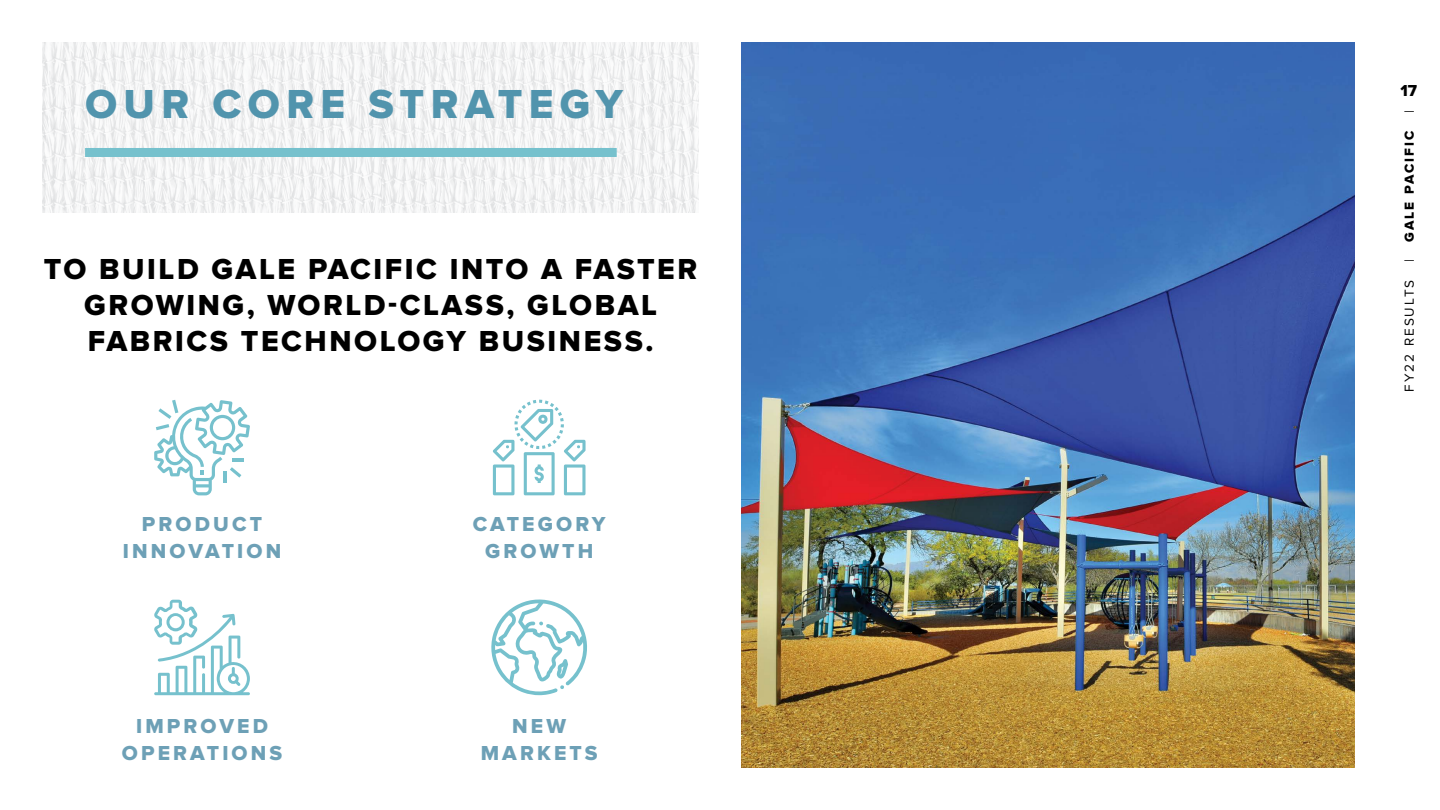
<style>
.page{position:relative;width:1440px;height:810px;background:#fff}
.page>*{position:absolute;margin:0;border:0;box-sizing:border-box;transform-origin:0 0}
.t1{font:42px "Proxima Nova Extrabld";letter-spacing:.15em;color:#5194ad}
.t2{font:30px/36px "Proxima Nova Extrabld";letter-spacing:.085em;color:#000;text-align:center}
.t3{font:21px/27px "Proxima Nova Extrabld";letter-spacing:.15em;color:#6da0b6;text-align:center}
.t4{font:16.5px "Proxima Nova Extrabld";color:#000}
.t5{font:13.5px "Proxima Nova";letter-spacing:.15em;color:#000}
.t6{font:13.5px "Proxima Nova Extrabld";letter-spacing:.15em;color:#000}
</style>
<div class="page">
<img style="left:43px;top:43px;width:655px;height:170px">
<img style="left:741px;top:43px;width:613px;height:724px">
<div style="left:85px;top:148px;width:531px;height:9px;background:#76c1cd"></div>
<svg style="left:491px;top:599px;width:96px;height:96px"></svg>
<svg style="left:154px;top:400px;width:96px;height:95px"></svg>
<svg style="left:154px;top:600px;width:96px;height:95px"></svg>
<svg style="left:492px;top:400px;width:93px;height:95px"></svg>
<h1 class="t1" style="left:85px;top:80px;width:539px">OUR CORE STRATEGY</h1>
<p class="t2" style="left:44px;top:252px;width:655px">TO BUILD GALE PACIFIC INTO A FASTER<br>GROWING, WORLD‑CLASS, GLOBAL<br>FABRICS TECHNOLOGY BUSINESS.</p>
<p class="t3" style="left:123px;top:511px;width:160px">PRODUCT<br>INNOVATION</p>
<p class="t3" style="left:122px;top:713px;width:162px">IMPROVED<br>OPERATIONS</p>
<p class="t3" style="left:472px;top:511px;width:134px">CATEGORY<br>GROWTH</p>
<p class="t3" style="left:481px;top:713px;width:118px">NEW<br>MARKETS</p>
<p class="t4" style="left:1400px;top:81px;width:18px">17</p>
<p class="t5" style="left:1401px;top:113px;width:4px;rotate:-90deg">|</p>
<p class="t6" style="left:1401px;top:242px;width:112px;rotate:-90deg">GALE PACIFIC</p>
<p class="t5" style="left:1401px;top:262px;width:4px;rotate:-90deg">|</p>
<p class="t5" style="left:1401px;top:392px;width:113px;rotate:-90deg">FY22 RESULTS</p>
</div>
